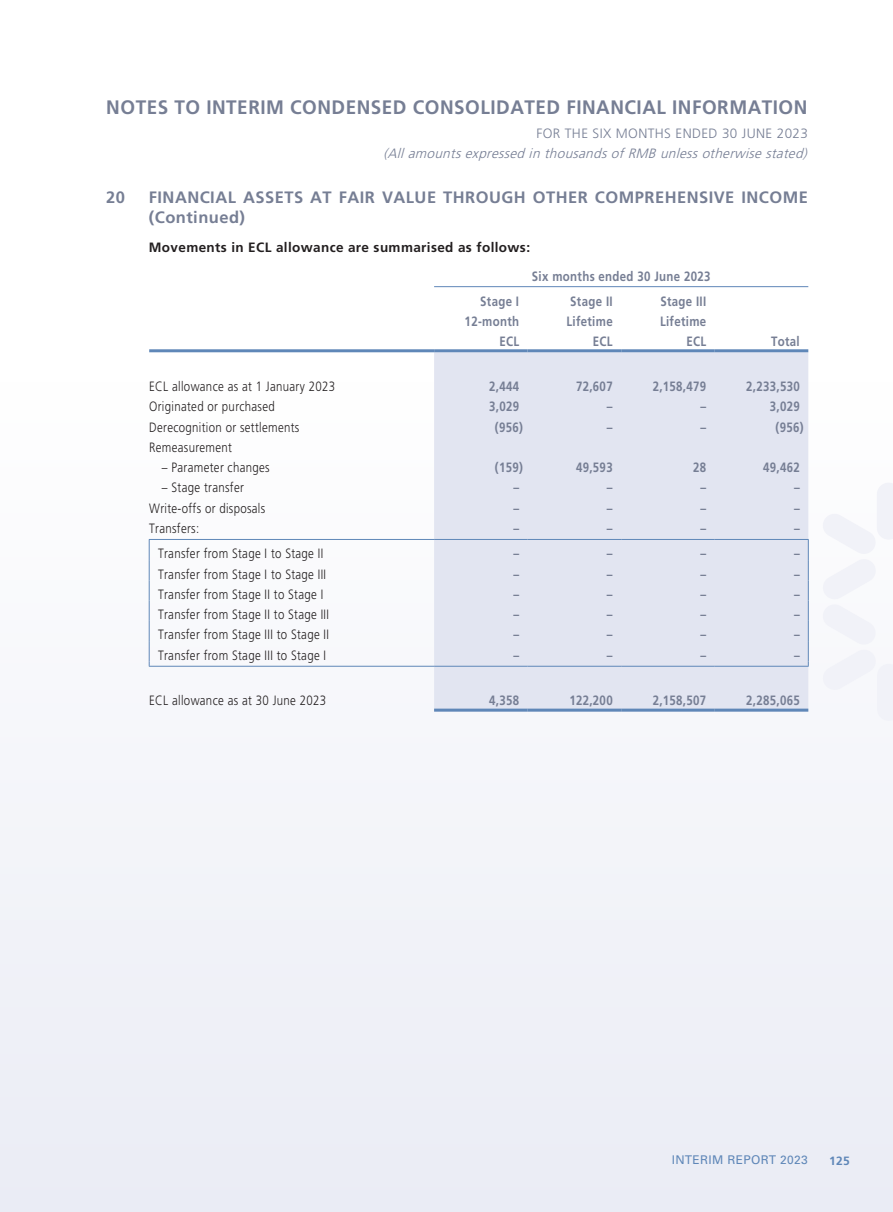
<style>
.page{position:relative;width:893px;height:1212px;background:#fff}
.page>*{position:absolute;margin:0;border:0;box-sizing:border-box;transform-origin:0 0}
.t1{font:700 19.5px "Frutiger LT Std";letter-spacing:.025em;color:#767e94}
.t2{font:700 16.5px/20.2px "Frutiger LT Std";letter-spacing:.03em;color:#767e94}
.t3{font:300 13.5px "Frutiger LT Std";letter-spacing:.03em;color:#231f20;scale:.85 1}
.t4{font:700 13.5px/20.2px "Frutiger LT Std";letter-spacing:.03em;color:#767e94;text-align:right;scale:.85 1}
.t5{font:italic 300 13.5px "Frutiger LT Std";color:#767e94}
.t6{font:700 13.5px "Frutiger LT Std";letter-spacing:.03em;color:#231f20}
.t7{font:300 13.5px "Frutiger LT Std";letter-spacing:.03em;color:#767e94}
.t8{font:12px "Univers LT Std";letter-spacing:.03em;color:#5f87b8}
.t9{font:700 12px "Frutiger LT Std";color:#5f87b8}
</style>
<div class="page">
<div style="left:0;top:383px;width:893px;height:829px;background:#f2f3f9"></div>
<div style="left:434px;top:352px;width:374px;height:357px;background:#e2e5f1"></div>
<hr style="left:149px;top:539px;width:285px;height:1px;background:#5f87b8">
<hr style="left:434px;top:539px;width:94px;height:1px;background:#5f87b8">
<hr style="left:528px;top:539px;width:93px;height:1px;background:#5f87b8">
<hr style="left:621px;top:539px;width:94px;height:1px;background:#5f87b8">
<hr style="left:715px;top:539px;width:94px;height:1px;background:#5f87b8">
<svg style="left:149px;top:540px;width:1px;height:126px"></svg>
<svg style="left:808px;top:540px;width:1px;height:126px"></svg>
<hr style="left:149px;top:666px;width:285px;height:1px;background:#5f87b8">
<hr style="left:434px;top:666px;width:94px;height:1px;background:#5f87b8">
<hr style="left:528px;top:666px;width:93px;height:1px;background:#5f87b8">
<hr style="left:621px;top:666px;width:94px;height:1px;background:#5f87b8">
<hr style="left:715px;top:666px;width:94px;height:1px;background:#5f87b8">
<hr style="left:434px;top:286px;width:374px;height:1px;background:#5f87b8">
<hr style="left:149px;top:349px;width:285px;height:3px;background:#5f87b8">
<hr style="left:434px;top:349px;width:94px;height:3px;background:#5f87b8">
<hr style="left:528px;top:349px;width:93px;height:3px;background:#5f87b8">
<hr style="left:621px;top:349px;width:94px;height:3px;background:#5f87b8">
<hr style="left:715px;top:349px;width:93px;height:3px;background:#5f87b8">
<hr style="left:434px;top:709px;width:94px;height:3px;background:#5f87b8">
<hr style="left:528px;top:709px;width:93px;height:3px;background:#5f87b8">
<hr style="left:621px;top:709px;width:94px;height:3px;background:#5f87b8">
<hr style="left:715px;top:709px;width:93px;height:3px;background:#5f87b8">
<h1 class="t1" style="left:106px;top:96px;width:703px">NOTES TO INTERIM CONDENSED CONSOLIDATED FINANCIAL INFORMATION</h1>
<p class="t7" style="left:536px;top:126px;width:273px">FOR THE SIX MONTHS ENDED 30 JUNE 2023</p>
<p class="t5" style="left:383px;top:146px;width:429px">(Allamountsexpressed in thousandsofRMB unlessotherwise stated)</p>
<p class="t2" style="left:106px;top:187px;width:20px">20</p>
<p class="t2" style="left:149px;top:187px;width:661px">FINANCIAL ASSETS AT FAIR VALUE THROUGH OTHER COMPREHENSIVE INCOME (Continued)</p>
<p class="t6" style="left:149px;top:239px;width:383px">Movements in ECL allowance are summarised as follows:</p>
<p class="t4" style="left:532px;top:266px;width:212px">Six months ended 30 June 2023</p>
<p class="t4" style="left:465px;top:291px;width:66px">Stage I<br>12-month<br>ECL</p>
<p class="t4" style="left:566px;top:291px;width:56px">Stage II<br>Lifetime<br>ECL</p>
<p class="t4" style="left:660px;top:291px;width:56px">Stage III<br>Lifetime<br>ECL</p>
<p class="t4" style="left:771px;top:331px;width:35px">Total</p>
<p class="t3" style="left:149px;top:379px;width:220px">ECL allowance as at 1 January 2023</p>
<p class="t4" style="left:489px;top:376px;width:37px">2,444</p>
<p class="t4" style="left:576px;top:376px;width:45px">72,607</p>
<p class="t4" style="left:653px;top:376px;width:65px">2,158,479</p>
<p class="t4" style="left:746px;top:376px;width:65px">2,233,530</p>
<p class="t3" style="left:149px;top:399px;width:149px">Originated or purchased</p>
<p class="t4" style="left:489px;top:397px;width:37px">3,029</p>
<p class="t4" style="left:607px;top:397px;width:8px">–</p>
<p class="t4" style="left:700px;top:397px;width:8px">–</p>
<p class="t4" style="left:770px;top:397px;width:37px">3,029</p>
<p class="t3" style="left:149px;top:419px;width:178px">Derecognition or settlements</p>
<p class="t4" style="left:495px;top:417px;width:35px">(956)</p>
<p class="t4" style="left:607px;top:417px;width:8px">–</p>
<p class="t4" style="left:700px;top:417px;width:8px">–</p>
<p class="t4" style="left:776px;top:417px;width:35px">(956)</p>
<p class="t3" style="left:149px;top:439px;width:99px">Remeasurement</p>
<p class="t3" style="left:162px;top:460px;width:128px">– Parameter changes</p>
<p class="t4" style="left:495px;top:457px;width:35px">(159)</p>
<p class="t4" style="left:576px;top:457px;width:45px">49,593</p>
<p class="t4" style="left:693px;top:457px;width:17px">28</p>
<p class="t4" style="left:763px;top:457px;width:45px">49,462</p>
<p class="t3" style="left:162px;top:480px;width:98px">– Stage transfer</p>
<p class="t4" style="left:513px;top:478px;width:8px">–</p>
<p class="t4" style="left:607px;top:478px;width:8px">–</p>
<p class="t4" style="left:700px;top:478px;width:8px">–</p>
<p class="t4" style="left:794px;top:478px;width:8px">–</p>
<p class="t3" style="left:149px;top:500px;width:138px">Write-offs or disposals</p>
<p class="t4" style="left:513px;top:498px;width:8px">–</p>
<p class="t4" style="left:607px;top:498px;width:8px">–</p>
<p class="t4" style="left:700px;top:498px;width:8px">–</p>
<p class="t4" style="left:794px;top:498px;width:8px">–</p>
<p class="t3" style="left:149px;top:520px;width:60px">Transfers:</p>
<p class="t4" style="left:513px;top:518px;width:8px">–</p>
<p class="t4" style="left:607px;top:518px;width:8px">–</p>
<p class="t4" style="left:700px;top:518px;width:8px">–</p>
<p class="t4" style="left:794px;top:518px;width:8px">–</p>
<p class="t3" style="left:158px;top:546px;width:196px">Transfer from Stage I to Stage II</p>
<p class="t4" style="left:513px;top:544px;width:8px">–</p>
<p class="t4" style="left:607px;top:544px;width:8px">–</p>
<p class="t4" style="left:700px;top:544px;width:8px">–</p>
<p class="t4" style="left:794px;top:544px;width:8px">–</p>
<p class="t3" style="left:158px;top:566px;width:199px">Transfer from Stage I to Stage III</p>
<p class="t4" style="left:513px;top:564px;width:8px">–</p>
<p class="t4" style="left:607px;top:564px;width:8px">–</p>
<p class="t4" style="left:700px;top:564px;width:8px">–</p>
<p class="t4" style="left:794px;top:564px;width:8px">–</p>
<p class="t3" style="left:158px;top:586px;width:196px">Transfer from Stage II to Stage I</p>
<p class="t4" style="left:513px;top:584px;width:8px">–</p>
<p class="t4" style="left:607px;top:584px;width:8px">–</p>
<p class="t4" style="left:700px;top:584px;width:8px">–</p>
<p class="t4" style="left:794px;top:584px;width:8px">–</p>
<p class="t3" style="left:158px;top:607px;width:203px">Transfer from Stage II to Stage III</p>
<p class="t4" style="left:513px;top:604px;width:8px">–</p>
<p class="t4" style="left:607px;top:604px;width:8px">–</p>
<p class="t4" style="left:700px;top:604px;width:8px">–</p>
<p class="t4" style="left:794px;top:604px;width:8px">–</p>
<p class="t3" style="left:158px;top:627px;width:203px">Transfer from Stage III to Stage II</p>
<p class="t4" style="left:513px;top:625px;width:8px">–</p>
<p class="t4" style="left:607px;top:625px;width:8px">–</p>
<p class="t4" style="left:700px;top:625px;width:8px">–</p>
<p class="t4" style="left:794px;top:625px;width:8px">–</p>
<p class="t3" style="left:158px;top:647px;width:199px">Transfer from Stage III to Stage I</p>
<p class="t4" style="left:513px;top:645px;width:8px">–</p>
<p class="t4" style="left:607px;top:645px;width:8px">–</p>
<p class="t4" style="left:700px;top:645px;width:8px">–</p>
<p class="t4" style="left:794px;top:645px;width:8px">–</p>
<p class="t3" style="left:149px;top:693px;width:210px">ECL allowance as at 30 June 2023</p>
<p class="t4" style="left:489px;top:691px;width:37px">4,358</p>
<p class="t4" style="left:569px;top:691px;width:53px">122,200</p>
<p class="t4" style="left:653px;top:691px;width:65px">2,158,507</p>
<p class="t4" style="left:746px;top:691px;width:65px">2,285,065</p>
<p class="t8" style="left:672px;top:1153px;width:138px">INTERIM REPORT 2023</p>
<p class="t9" style="left:829px;top:1154px;width:22px">125</p>
</div>
